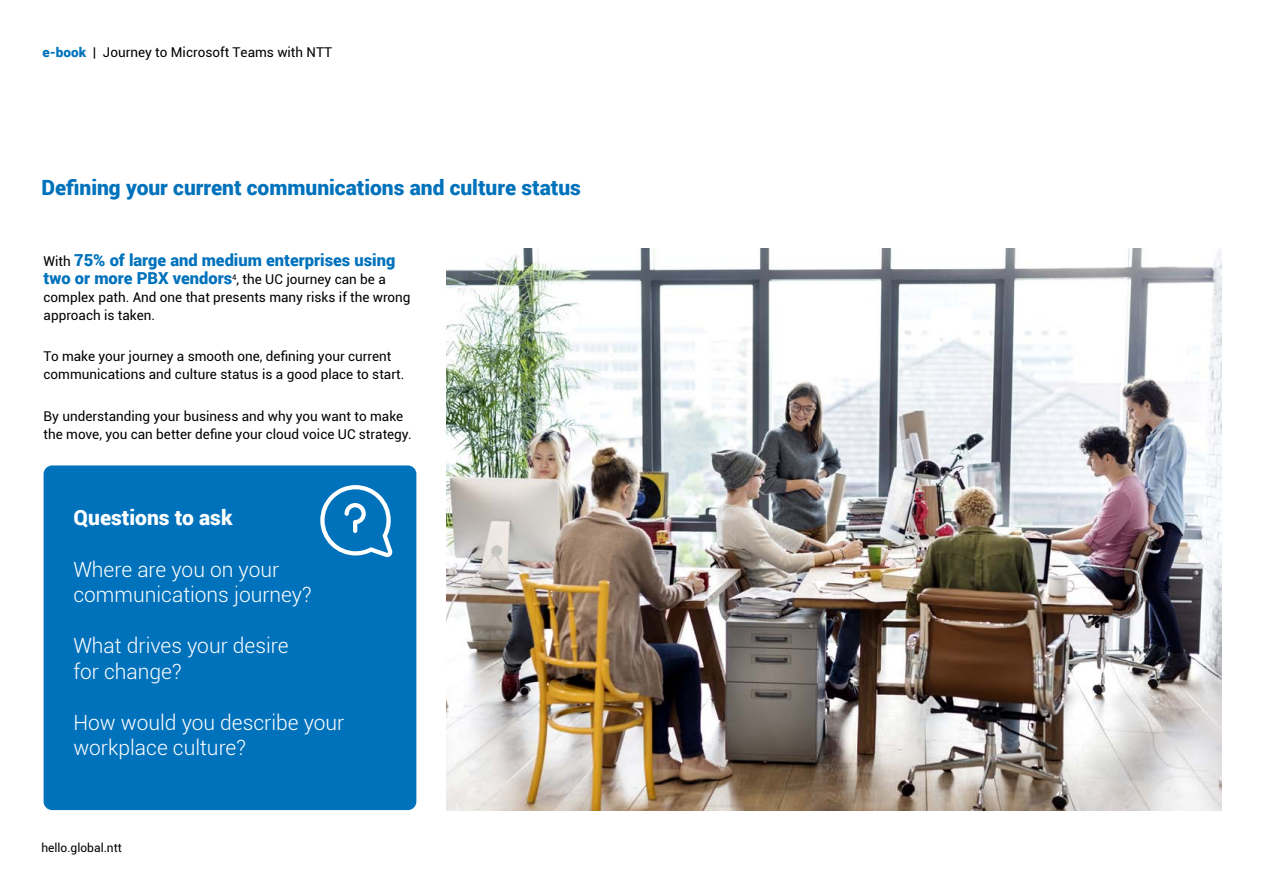
<style>
.page{position:relative;width:1263px;height:893px;background:#fff}
.page>*{position:absolute;margin:0;border:0;box-sizing:border-box;transform-origin:0 0}
.t1{font:300 21px/25.2px "Roboto";color:#fff}
.t2{font:900 21px "Roboto";color:#0072bc}
.t3{font:900 21px "Roboto";color:#fff}
.t4{font:900 16.5px/18px "Roboto";color:#0072bc}
.t5{font:13.5px/18px "Roboto";color:#000}
.t6{font:12px "Roboto";color:#000}
.s1{font-weight:900;color:#0072bc}
.s2{font-weight:900}
.s3{font-weight:400;font-size:13.5px;color:#000}
</style>
<div class="page">
<div style="left:44px;top:465px;width:372px;height:345px;background:#0072bc;border-radius:9px"></div>
<img style="left:446px;top:249px;width:775px;height:561px">
<svg style="left:320px;top:485px;width:73px;height:72px"></svg>
<p class="t5" style="left:43px;top:42px;width:291px"><span class="s1">e-book</span> <span class="s2">|</span> Journey to Microsoft Teams with NTT</p>
<h1 class="t2" style="left:41px;top:173px;width:541px">Defining your current communications and culture status</h1>
<p class="t4" style="left:44px;top:251px;width:353px"><span class="s3">With</span> 75% of large and medium enterprises using two or more PBX vendors<sup>4</sup><span class="s3">, the UC journey can be a</span></p>
<p class="t5" style="left:44px;top:288px;width:368px">complex path. And one that presents many risks if the wrong approach is taken.</p>
<p class="t5" style="left:44px;top:347px;width:362px">To make your journey a smooth one, defining your current communications and culture status is a good place to start.</p>
<p class="t5" style="left:44px;top:406px;width:370px">By understanding your business and why you want to make the move, you can better define your cloud voice UC strategy.</p>
<h1 class="t3" style="left:73px;top:503px;width:161px">Questions to ask</h1>
<h1 class="t1" style="left:73px;top:556px;width:240px">Where are you on your communications journey?</h1>
<h1 class="t1" style="left:73px;top:633px;width:217px">What drives your desire for change?</h1>
<h1 class="t1" style="left:73px;top:709px;width:273px">How would you describe your workplace culture?</h1>
<p class="t6" style="left:41px;top:839px;width:82px">hello.global.ntt</p>
</div>
